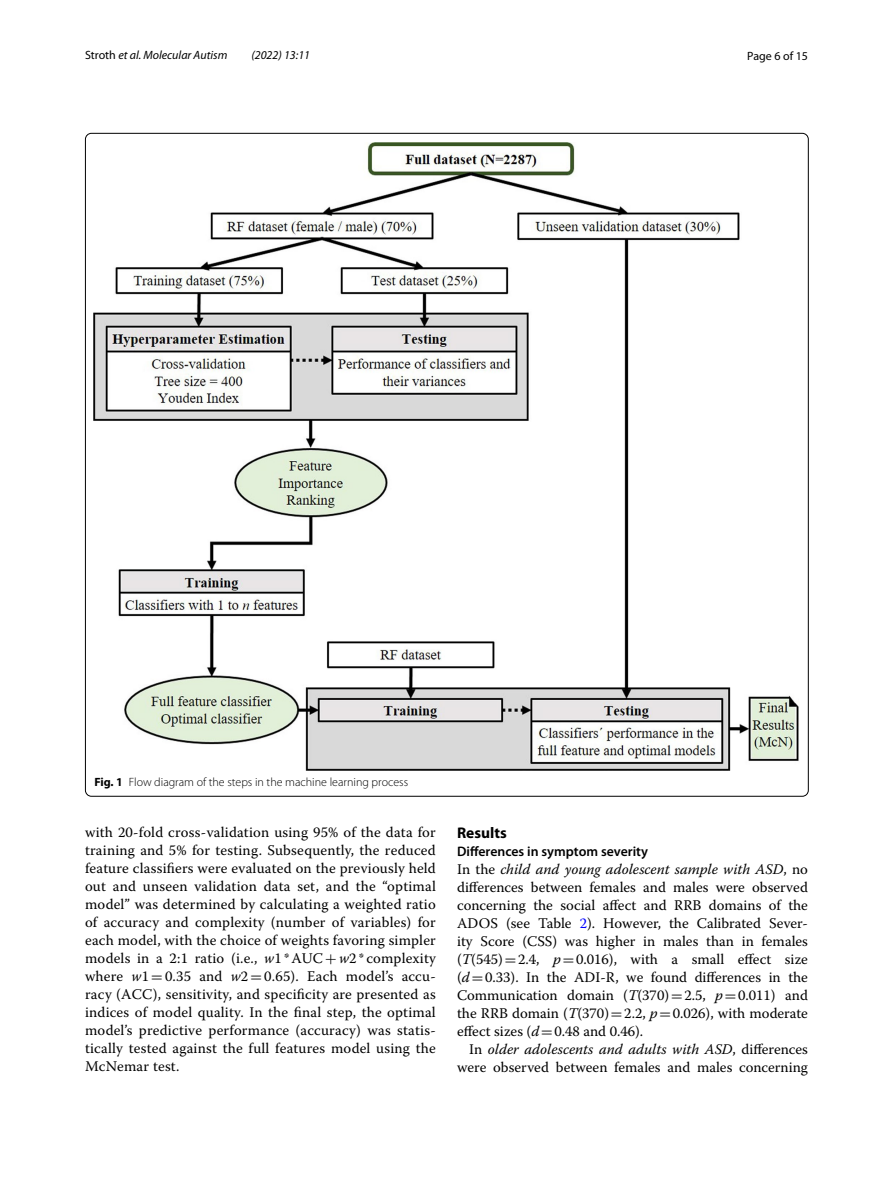
<style>
.page{position:relative;width:893px;height:1187px;background:#fff}
.page>*{position:absolute;margin:0;border:0;box-sizing:border-box;transform-origin:0 0}
.t1{font:700 15.45px "Myriad Pro";color:#000}
.t2{font:14.7px/18px "Warnock Pro";color:#000;text-align:justify}
.t3{font:600 13.8px "Myriad Pro";color:#000}
.t4{font:300 12px "Myriad Pro";color:#000}
.t5{font:italic 12px "Myriad Pro";color:#000}
.t6{font:12px "Myriad Pro";color:#000}
.s1{font-style:normal}
.s2{font-weight:700}
.s3{font-style:italic}
.s4{font-family:"MTSY"}
.s5{color:#00f}
</style>
<div class="page">
<img style="left:94px;top:142px;width:705px;height:628px">
<p class="t5" style="left:85px;top:48px;width:144px"><span class="s1">Stroth</span> et al. Molecular Autism</p>
<p class="t5" style="left:251px;top:48px;width:60px">(2022) 13:11</p>
<p class="t6" style="left:747px;top:48px;width:62px">Page 6 of 15</p>
<p class="t4" style="left:94px;top:775px;width:315px"><span class="s2">Fig. 1</span> Flow diagram of the steps in the machine learning process</p>
<p class="t2" style="left:85px;top:822px;width:352px">with 20-fold cross-validation using 95% of the data for training and 5% for testing. Subsequently, the reduced feature classifiers were evaluated on the previously held out and unseen validation data set, and the “optimal model” was determined by calculating a weighted ratio of accuracy and complexity (number of variables) for each model, with the choice of weights favoring simpler models in a 2:1 ratio (i.e., <span class="s3">w</span>1 * AUC<span class="s4">+</span><span class="s3">w</span>2 * complexity where <span class="s3">w</span>1<span class="s4">=</span>0.35 and <span class="s3">w</span>2<span class="s4">=</span>0.65). Each model’s accu&shy;racy (ACC), sensitivity, and specificity are presented as indices of model quality. In the final step, the optimal model’s predictive performance (accuracy) was statis&shy;tically tested against the full features model using the McNemar test.</p>
<p class="t1" style="left:457px;top:822px;width:51px">Results</p>
<p class="t3" style="left:457px;top:842px;width:193px">Differences in symptom severity</p>
<p class="t2" style="left:457px;top:859px;width:352px">In the <span class="s3">child and young adolescent sample with ASD</span>, no differences between females and males were observed concerning the social affect and RRB domains of the ADOS (see Table <span class="s5">2</span>). However, the Calibrated Sever&shy;ity Score (CSS) was higher in males than in females (<span class="s3">T</span>(545)<span class="s4">=</span>2.4, <span class="s3">p</span><span class="s4">=</span>0.016), with a small effect size (<span class="s3">d</span><span class="s4">=</span>0.33). In the ADI-R, we found differences in the Communication domain (<span class="s3">T</span>(370)<span class="s4">=</span>2.5, <span class="s3">p</span><span class="s4">=</span>0.011) and the RRB domain (<span class="s3">T</span>(370)<span class="s4">=</span>2.2, <span class="s3">p</span><span class="s4">=</span>0.026), with moderate effect sizes (<span class="s3">d</span><span class="s4">=</span>0.48 and 0.46).</p>
<p class="t2" style="left:457px;top:1039px;width:352px;text-align:right">In <span class="s3">older adolescents and adults with ASD</span>, differences were observed between females and males concerning</p>
</div>
